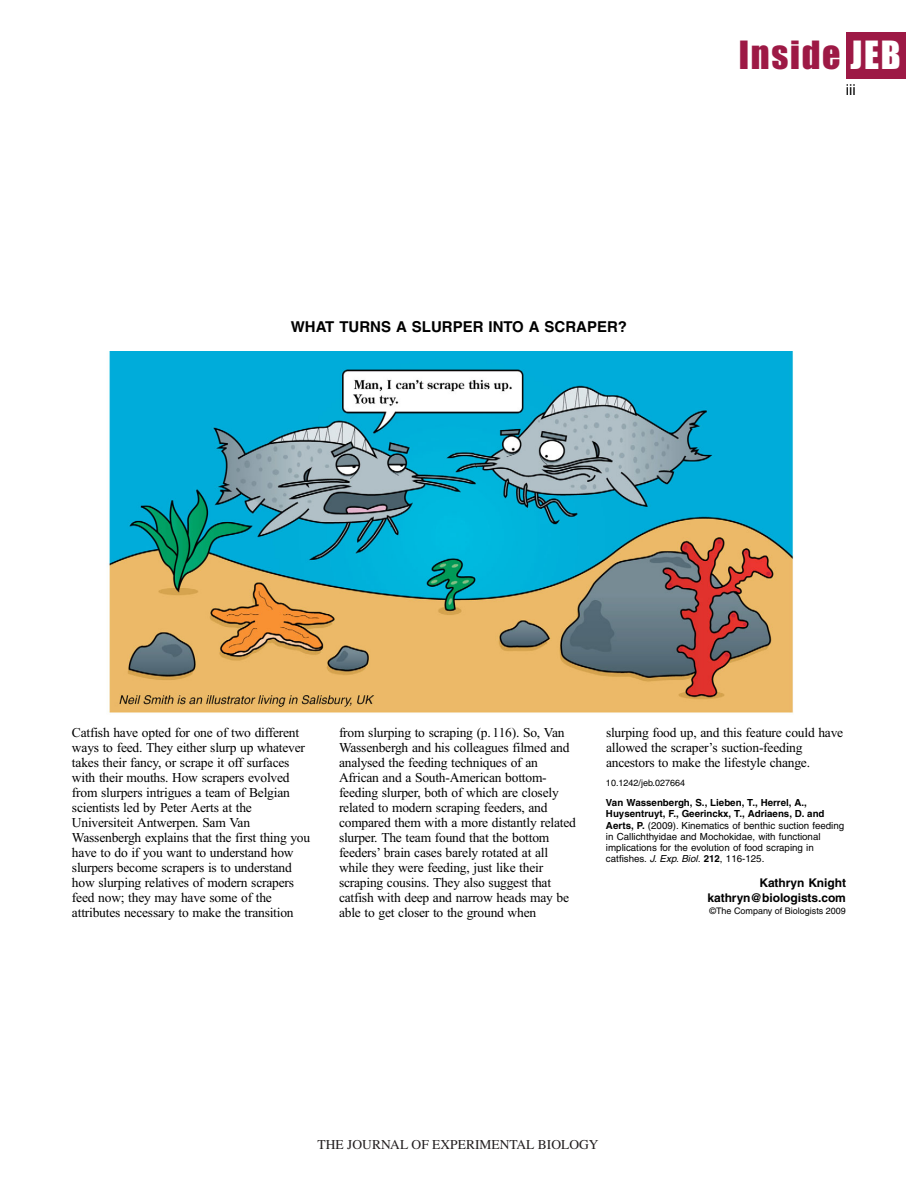
<style>
.page{position:relative;width:918px;height:1188px;background:#fff}
.page>*{position:absolute;margin:0;border:0;box-sizing:border-box;transform-origin:0 0}
.t1{font:36px "Impact";letter-spacing:.05em;color:#9d1945}
.t2{font:700 15px "Helvetica";color:#000}
.t3{font:15px "Helvetica";color:#000}
.t4{font:13.5px/15px "Times New Roman";letter-spacing:-.015em;color:#000}
.t5{font:13.5px "Times";color:#231f20}
.t6{font:700 12px/15px "Helvetica";letter-spacing:-.005em;color:#000;text-align:right}
.t7{font:9.75px/11.2px "Helvetica";color:#000}
.t8{font:9px "Helvetica";color:#000}
.s1{color:#fff}
.s2{font-weight:700}
.s3{font-style:italic}
</style>
<div class="page">
<div style="left:846px;top:32px;width:60px;height:46px;background:#9d1945"></div>
<img style="left:109px;top:352px;width:685px;height:361px">
<p class="t2" style="left:291px;top:321px;width:338px">WHAT TURNS A SLURPER INTO A SCRAPER?</p>
<h1 class="t1" style="left:739px;top:44px;width:163px">Inside <span class="s1">JEB</span></h1>
<p class="t3" style="left:846px;top:84px;width:11px">iii</p>
<p class="t4" style="left:72px;top:727px;width:240px">Catfish have opted for one of two different ways to feed. They either slurp up whatever takes their fancy, or scrape it off surfaces with their mouths. How scrapers evolved from slurpers intrigues a team of Belgian scientists led by Peter Aerts at the Universiteit Antwerpen. Sam Van Wassenbergh explains that the first thing you have to do if you want to understand how slurpers become scrapers is to understand how slurping relatives of modern scrapers feed now; they may have some of the attributes necessary to make the transition</p>
<p class="t4" style="left:339px;top:727px;width:239px">from slurping to scraping (p. 116). So, Van Wassenbergh and his colleagues filmed and analysed the feeding techniques of an African and a South-American bottom&shy;feeding slurper, both of which are closely related to modern scraping feeders, and compared them with a more distantly related slurper. The team found that the bottom feeders’ brain cases barely rotated at all while they were feeding, just like their scraping cousins. They also suggest that catfish with deep and narrow heads may be able to get closer to the ground when</p>
<p class="t4" style="left:606px;top:726px;width:239px">slurping food up, and this feature could have allowed the scraper’s suction-feeding ancestors to make the lifestyle change.</p>
<p class="t8" style="left:606px;top:780px;width:81px">10.1242/jeb.027664</p>
<p class="t7" style="left:606px;top:798px;width:240px"><span class="s2">Van Wassenbergh, S., Lieben, T., Herrel, A., Huysentruyt, F., Geerinckx, T., Adriaens, D. and Aerts, P.</span> (2009). Kinematics of benthic suction feeding in Callichthyidae and Mochokidae, with functional implications for the evolution of food scraping in catfishes. <span class="s3">J. Exp. Biol.</span> <span class="s2">212</span>, 116-125.</p>
<p class="t6" style="left:708px;top:877px;width:140px">Kathryn Knight kathryn@biologists.com</p>
<p class="t8" style="left:709px;top:908px;width:138px">©The Company of Biologists 2009</p>
<p class="t5" style="left:318px;top:1137px;width:282px">THE JOURNAL OF EXPERIMENTAL BIOLOGY</p>
</div>
